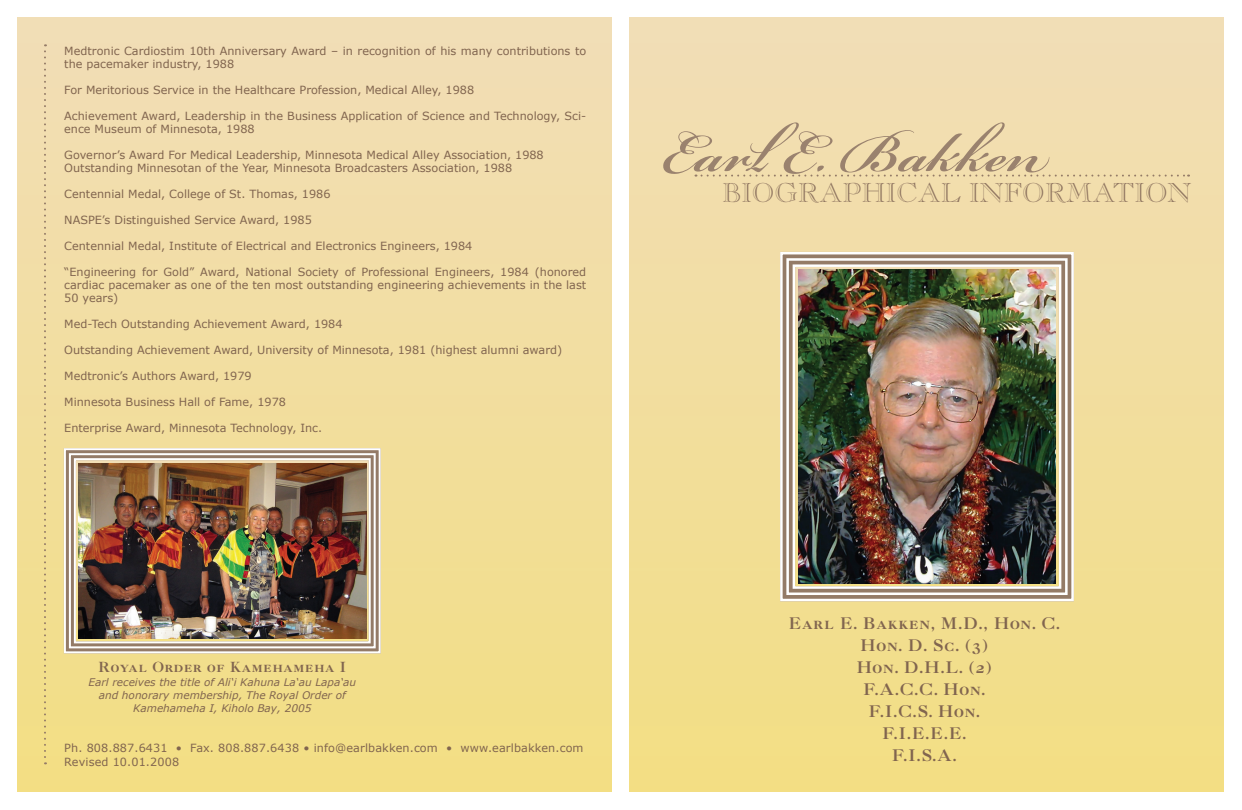
<style>
.page{position:relative;width:1242px;height:810px;background:#fff}
.page>*{position:absolute;margin:0;border:0;box-sizing:border-box;transform-origin:0 0}
.t1{font:600 85px "Bickham Script Pro";color:#9a826e}
.t2{font:27px "Caslon Open Face";color:#8f7560}
.Bio_Text{font:16px "Caslon Three Roman SC";letter-spacing:.05em;color:#81654f}
.Bio_Text-2{font:14px "Caslon Three Roman SC";letter-spacing:.05em;color:#81654f}
.Degree__Board__Award{font:11.2px/13px "Verdana";color:#81654f}
.Photo_Descriptions{font:italic 10.5px/12.8px "Verdana";color:#81654f;text-align:center}
</style>
<div class="page">
<div style="left:18px;top:18px;width:594px;height:774px;background:linear-gradient(to bottom,#f2ddb8,#f2de83)"></div>
<div style="left:630px;top:18px;width:594px;height:774px;background:linear-gradient(to bottom,#f1ddb8,#f2de83)"></div>
<svg style="left:779px;top:251px;width:296px;height:352px;background:#beac95"></svg>
<div style="left:786px;top:258px;width:282px;height:337px;border:3px solid #fff"></div>
<div style="left:793px;top:264px;width:268px;height:325px;border:3px solid #fff"></div>
<svg style="left:696px;top:175px;width:493px;height:2px"></svg>
<img style="left:798px;top:270px;width:258px;height:313px">
<svg style="left:63px;top:447px;width:319px;height:207px;background:#beab92"></svg>
<div style="left:69px;top:453px;width:307px;height:195px;border:2px solid #fff"></div>
<div style="left:74px;top:458px;width:297px;height:185px;border:2px solid #fff"></div>
<svg style="left:44px;top:44px;width:2px;height:720px"></svg>
<img style="left:78px;top:464px;width:288px;height:174px">
<p class="Degree__Board__Award" style="left:64px;top:45px;width:523px">Medtronic Cardiostim 10th Anniversary Award – in recognition of his many contributions to the pacemaker industry, 1988</p>
<p class="Degree__Board__Award" style="left:64px;top:84px;width:411px">For Meritorious Service in the Healthcare Profession, Medical Alley, 1988</p>
<p class="Degree__Board__Award" style="left:64px;top:110px;width:523px">Achievement Award, Leadership in the Business Application of Science and Technology, Sci&shy;ence Museum of Minnesota, 1988</p>
<p class="Degree__Board__Award" style="left:64px;top:149px;width:481px">Governor’s Award For Medical Leadership, Minnesota Medical Alley Association, 1988</p>
<p class="Degree__Board__Award" style="left:64px;top:162px;width:449px">Outstanding Minnesotan of the Year, Minnesota Broadcasters Association, 1988</p>
<p class="Degree__Board__Award" style="left:64px;top:188px;width:268px">Centennial Medal, College of St. Thomas, 1986</p>
<p class="Degree__Board__Award" style="left:64px;top:214px;width:249px">NASPE’s Distinguished Service Award, 1985</p>
<p class="Degree__Board__Award" style="left:64px;top:240px;width:410px">Centennial Medal, Institute of Electrical and Electronics Engineers, 1984</p>
<p class="Degree__Board__Award" style="left:64px;top:266px;width:524px;text-align:justify">“Engineering for Gold” Award, National Society of Professional Engineers, 1984 (honored cardiac pacemaker as one of the ten most outstanding engineering achievements in the last 50 years)</p>
<p class="Degree__Board__Award" style="left:64px;top:318px;width:280px">Med-Tech Outstanding Achievement Award, 1984</p>
<p class="Degree__Board__Award" style="left:64px;top:344px;width:499px">Outstanding Achievement Award, University of Minnesota, 1981 (highest alumni award)</p>
<p class="Degree__Board__Award" style="left:64px;top:370px;width:189px">Medtronic’s Authors Award, 1979</p>
<p class="Degree__Board__Award" style="left:64px;top:396px;width:223px">Minnesota Business Hall of Fame, 1978</p>
<p class="Degree__Board__Award" style="left:64px;top:422px;width:259px">Enterprise Award, Minnesota Technology, Inc.</p>
<p class="Bio_Text-2" style="left:99px;top:659px;width:249px">Royal Order of Kamehameha I</p>
<p class="Photo_Descriptions" style="left:88px;top:676px;width:269px">Earl receives the title of Ali‘i Kahuna La‘au Lapa‘au and honorary membership, The Royal Order of<br>Kamehameha I, Kiholo Bay, 2005</p>
<p class="Degree__Board__Award" style="left:64px;top:741px;width:521px">Ph. 808.887.6431 • Fax. 808.887.6438 • info@earlbakken.com • www.earlbakken.com</p>
<p class="Degree__Board__Award" style="left:64px;top:755px;width:116px">Revised 10.01.2008</p>
<p class="t1" style="left:661px;top:92px;width:390px">Earl E. Bakken</p>
<p class="t2" style="left:722px;top:177px;width:471px">BIOGRAPHICAL INFORMATION</p>
<p class="Bio_Text" style="left:789px;top:613px;width:273px">Earl E. Bakken, M.D., Hon. C.</p>
<p class="Bio_Text" style="left:861px;top:635px;width:129px">Hon. D. Sc. (3)</p>
<p class="Bio_Text" style="left:857px;top:657px;width:137px">Hon. D.H.L. (2)</p>
<p class="Bio_Text" style="left:863px;top:679px;width:124px">F.A.C.C. Hon.</p>
<p class="Bio_Text" style="left:869px;top:701px;width:113px">F.I.C.S. Hon.</p>
<p class="Bio_Text" style="left:882px;top:723px;width:86px">F.I.E.E.E.</p>
<p class="Bio_Text" style="left:892px;top:745px;width:66px">F.I.S.A.</p>
</div>
